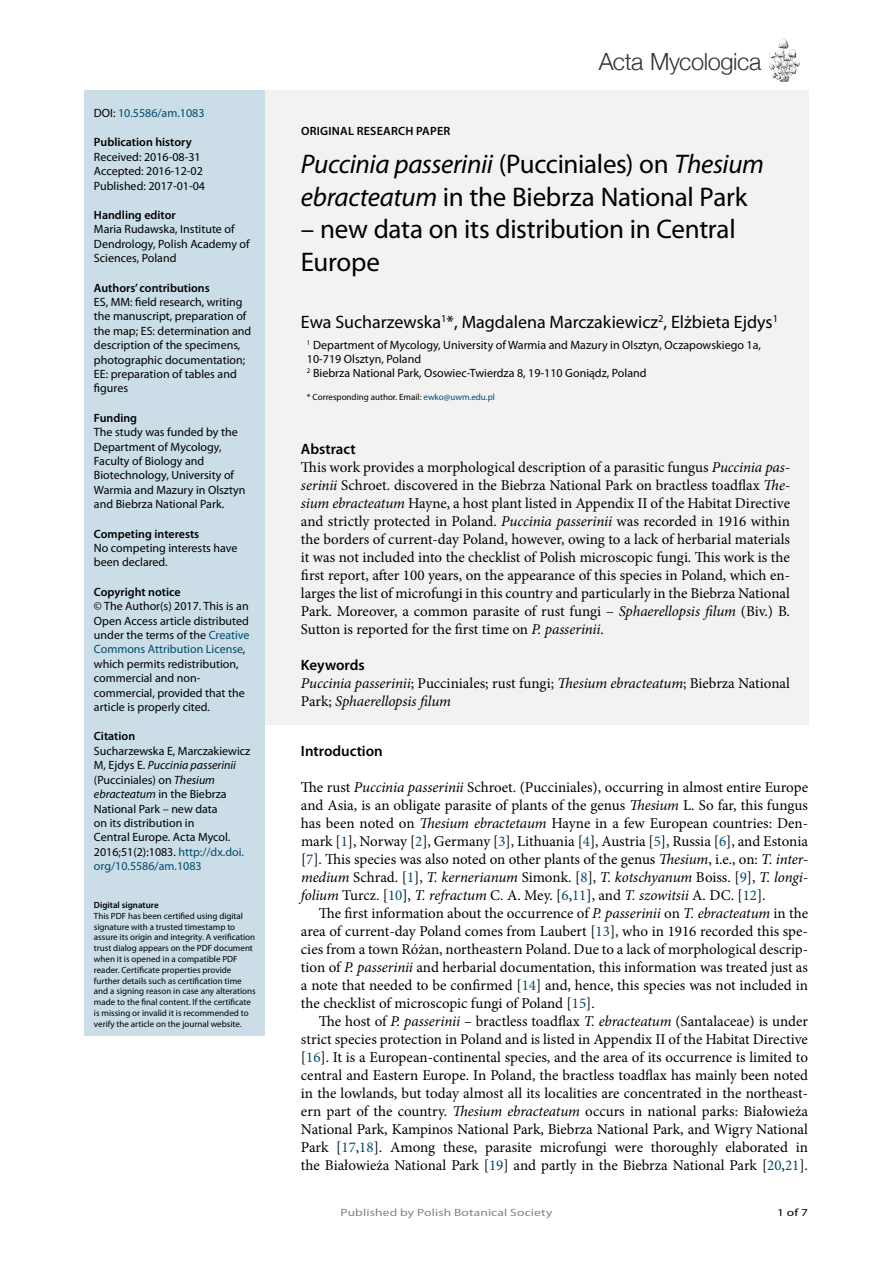
<style>
.page{position:relative;width:893px;height:1263px;background:#fff}
.page>*{position:absolute;margin:0;border:0;box-sizing:border-box;transform-origin:0 0}
.t1{font:27px/32.4px "Myriad Pro";letter-spacing:-.01em;color:#000}
.t2{font:300 23.55px "Helvetica Neue";letter-spacing:-.02em;color:#333}
.Authors{font:18px "Myriad Pro";color:#000}
.Body_text{font:15px/18px "Minion Pro";letter-spacing:-.005em;color:#000;text-align:justify}
.Body_text___first_li{font:15px/18px "Minion Pro";letter-spacing:-.005em;color:#000;text-align:justify}
.Keywords{font:italic 15px/18px "Minion Pro";letter-spacing:-.01em;color:#000}
.t3{font:600 15px "Myriad Pro";color:#000}
.Body_text-2{font:12px/14.4px "Myriad Pro";color:#000}
.Affiliations{font:12px/14.4px "Myriad Pro";color:#000}
.Article_type{font:600 12px "Myriad Pro";color:#000}
.Article_type-2{font:600 12px "Myriad Pro";letter-spacing:.02em;color:#000}
.Body_text-3{font:12px "Myriad Pro";color:#004b6f}
.t4{font:10.5px "Myriad Pro";letter-spacing:.01em;color:#828282;scale:1.28 1}
.Number{font:10.5px "Myriad Pro";color:#000;scale:1.28 1}
.Body_text-4{font:9px/10.8px "Myriad Pro";color:#000}
.Corresponding_author{font:9px "Myriad Pro";color:#000}
.t5{font:600 9px "Myriad Pro";color:#000}
.s1{color:#000}
.s2{color:#004b6f}
.s3{font-style:italic}
.s4{font-style:normal}
</style>
<div class="page">
<svg style="left:769px;top:38px;width:31px;height:44px"></svg>
<div style="left:265px;top:90px;width:543px;height:634px;background:#f2f2f1"></div>
<div style="left:85px;top:90px;width:180px;height:946px;background:#cbdde7"></div>
<p class="Body_text-3" style="left:94px;top:106px;width:112px"><span class="s1">DOI:</span> 10.5586/am.1083</p>
<p class="Article_type" style="left:94px;top:135px;width:99px">Publication history</p>
<p class="Body_text-2" style="left:94px;top:149px;width:108px">Received: 2016-08-31</p>
<p class="Body_text-2" style="left:94px;top:164px;width:110px">Accepted: 2016-12-02</p>
<p class="Body_text-2" style="left:94px;top:178px;width:113px">Published: 2017-01-04</p>
<p class="Article_type" style="left:94px;top:207px;width:83px">Handling editor</p>
<p class="Body_text-2" style="left:94px;top:222px;width:157px">Maria Rudawska, Institute of<br>Dendrology, Polish Academy of<br>Sciences, Poland</p>
<p class="Article_type" style="left:94px;top:280px;width:117px">Authors’ contributions</p>
<p class="Body_text-2" style="left:94px;top:295px;width:159px">ES, MM: field research, writing the manuscript, preparation of the map; ES: determination and description of the specimens, photographic documentation;<br>EE: preparation of tables and figures</p>
<p class="Article_type" style="left:94px;top:410px;width:45px">Funding</p>
<p class="Body_text-2" style="left:94px;top:425px;width:153px">The study was funded by the<br>Department of Mycology,<br>Faculty of Biology and<br>Biotechnology, University of<br>Warmia and Mazury in Olsztyn and Biebrza National Park.</p>
<p class="Article_type" style="left:94px;top:526px;width:107px">Competing interests</p>
<p class="Body_text-2" style="left:94px;top:541px;width:145px">No competing interests have been declared.</p>
<p class="Article_type" style="left:94px;top:584px;width:88px">Copyright notice</p>
<p class="Body_text-2" style="left:94px;top:599px;width:157px">© The Author(s) 2017. This is an<br>Open Access article distributed under the terms of the <span class="s2">Creative<br>Commons Attribution License</span>, which permits redistribution, commercial and non&shy;commercial, provided that the article is properly cited.</p>
<p class="Article_type" style="left:94px;top:729px;width:43px">Citation</p>
<p class="Body_text-2" style="left:94px;top:743px;width:158px">Sucharzewska E, Marczakiewicz<br>M, Ejdys E. <span class="s3">Puccinia passerinii </span>(Pucciniales) on <span class="s3">Thesium ebracteatum</span> in the Biebrza<br>National Park – new data<br>on its distribution in<br>Central Europe. Acta Mycol.<br>2016;51(2):1083. <span class="s2">http://dx.doi. org/10.5586/am.1083</span></p>
<p class="t5" style="left:94px;top:899px;width:66px">Digital signature</p>
<p class="Body_text-4" style="left:94px;top:910px;width:163px">This PDF has been certified using digital signature with a trusted timestamp to assure its origin and integrity. A verification trust dialog appears on the PDF document when it is opened in a compatible PDF reader. Certificate properties provide further details such as certification time and a signing reason in case any alterations made to the final content. If the certificate is missing or invalid it is recommended to verify the article on the journal website.</p>
<h2 class="t2" style="left:599px;top:43px;width:164px">Acta Mycologica</h2>
<p class="Article_type-2" style="left:301px;top:123px;width:151px">ORIGINAL RESEARCH PAPER</p>
<p class="t1" style="left:301px;top:148px;width:465px"><span class="s3">Puccinia passerinii</span> (Pucciniales) on <span class="s3">Thesium ebracteatum</span> in the Biebrza National Park</p>
<p class="t1" style="left:301px;top:213px;width:436px">– new data on its distribution in Central<br>Europe</p>
<p class="Authors" style="left:301px;top:311px;width:479px">Ewa Sucharzewska<sup>1</sup>*, Magdalena Marczakiewicz<sup>2</sup>, Elżbieta Ejdys<sup>1</sup></p>
<p class="Affiliations" style="left:307px;top:337px;width:455px"><sup>1</sup> Department of Mycology, University of Warmia and Mazury in Olsztyn, Oczapowskiego 1a,<br>10‑719 Olsztyn, Poland</p>
<p class="Affiliations" style="left:307px;top:366px;width:341px"><sup>2</sup> Biebrza National Park, Osowiec-Twierdza 8, 19-110 Goniądz, Poland</p>
<p class="Corresponding_author" style="left:307px;top:392px;width:189px">* Corresponding author. Email: <span class="s2">ewko@uwm.edu.pl</span></p>
<p class="t3" style="left:301px;top:440px;width:56px">Abstract</p>
<p class="Body_text" style="left:301px;top:458px;width:491px">This work provides a morphological description of a parasitic fungus <span class="s3">Puccinia pas&shy;serinii</span> Schroet. discovered in the Biebrza National Park on bractless toadflax <span class="s3">The&shy;sium ebracteatum</span> Hayne, a host plant listed in Appendix II of the Habitat Directive and strictly protected in Poland. <span class="s3">Puccinia passerinii</span> was recorded in 1916 within the borders of current-day Poland, however, owing to a lack of herbarial materials it was not included into the checklist of Polish microscopic fungi. This work is the first report, after 100 years, on the appearance of this species in Poland, which en&shy;larges the list of microfungi in this country and particularly in the Biebrza National Park. Moreover, a common parasite of rust fungi – <span class="s3">Sphaerellopsis filum</span> (Biv.) B.<br>Sutton is reported for the first time on <span class="s3">P. passerinii</span>.</p>
<p class="t3" style="left:301px;top:656px;width:65px">Keywords</p>
<p class="Keywords" style="left:301px;top:674px;width:491px">Puccinia passerinii<span class="s4">; Pucciniales; rust fungi;</span> Thesium ebracteatum<span class="s4">; Biebrza National<br>Park;</span> Sphaerellopsis filum</p>
<p class="t3" style="left:301px;top:741px;width:83px">Introduction</p>
<p class="Body_text" style="left:301px;top:778px;width:509px">The rust <span class="s3">Puccinia passerinii</span> Schroet. (Pucciniales), occurring in almost entire Europe and Asia, is an obligate parasite of plants of the genus <span class="s3">Thesium</span> L. So far, this fungus has been noted on <span class="s3">Thesium ebractetaum</span> Hayne in a few European countries: Den&shy;mark [<span class="s2">1</span>], Norway [<span class="s2">2</span>], Germany [<span class="s2">3</span>], Lithuania [<span class="s2">4</span>], Austria [<span class="s2">5</span>], Russia [<span class="s2">6</span>], and Estonia [<span class="s2">7</span>]. This species was also noted on other plants of the genus <span class="s3">Thesium</span>, i.e., on: <span class="s3">T. inter&shy;medium</span> Schrad. [<span class="s2">1</span>], <span class="s3">T. kernerianum</span> Simonk. [<span class="s2">8</span>], <span class="s3">T. kotschyanum</span> Boiss. [<span class="s2">9</span>], <span class="s3">T. longi&shy;folium</span> Turcz. [<span class="s2">10</span>], <span class="s3">T. refractum</span> C. A. Mey. [<span class="s2">6</span>,<span class="s2">11</span>], and <span class="s3">T. szowitsii</span> A. DC. [<span class="s2">12</span>].</p>
<p class="Body_text___first_li" style="left:301px;top:904px;width:509px;text-indent:18px">The first information about the occurrence of <span class="s3">P. passerinii</span> on <span class="s3">T. ebracteatum</span> in the area of current-day Poland comes from Laubert [<span class="s2">13</span>], who in 1916 recorded this spe&shy;cies from a town Różan, northeastern Poland. Due to a lack of morphological descrip&shy;tion of <span class="s3">P. passerinii</span> and herbarial documentation, this information was treated just as a note that needed to be confirmed [<span class="s2">14</span>] and, hence, this species was not included in the checklist of microscopic fungi of Poland [<span class="s2">15</span>].</p>
<p class="Body_text___first_li" style="left:301px;top:1012px;width:509px;text-indent:18px">The host of <span class="s3">P. passerinii</span> – bractless toadflax <span class="s3">T. ebracteatum</span> (Santalaceae) is under strict species protection in Poland and is listed in Appendix II of the Habitat Directive [<span class="s2">16</span>]. It is a European-continental species, and the area of its occurrence is limited to central and Eastern Europe. In Poland, the bractless toadflax has mainly been noted in the lowlands, but today almost all its localities are concentrated in the northeast&shy;ern part of the country. <span class="s3">Thesium ebracteatum</span> occurs in national parks: Białowieża National Park, Kampinos National Park, Biebrza National Park, and Wigry National Park [<span class="s2">17</span>,<span class="s2">18</span>]. Among these, parasite microfungi were thoroughly elaborated in the Białowieża National Park [<span class="s2">19</span>] and partly in the Biebrza National Park [<span class="s2">20</span>,<span class="s2">21</span>].</p>
<p class="t4" style="left:341px;top:1205px;width:167px">Published by Polish Botanical Society</p>
<p class="Number" style="left:777px;top:1205px;width:26px">1 of 7</p>
</div>
